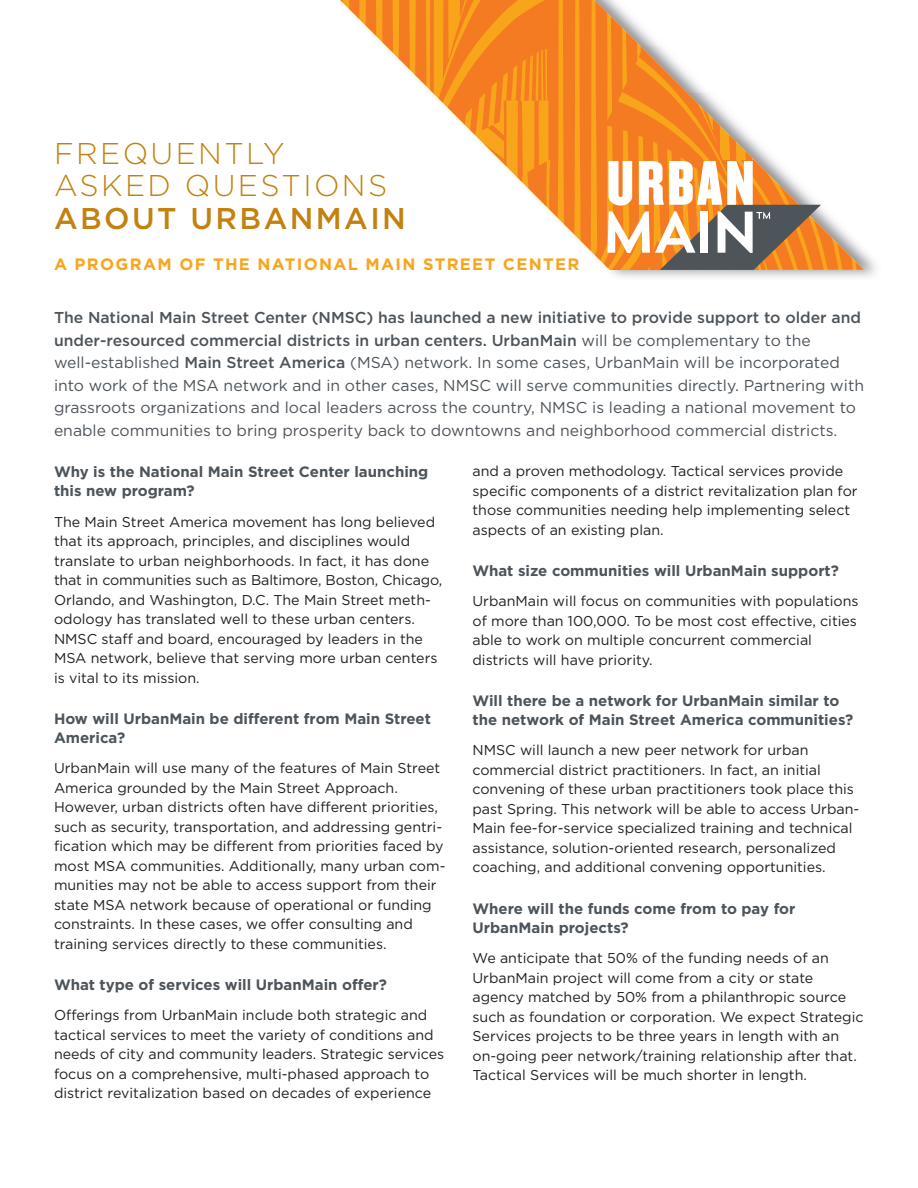
<style>
.page{position:relative;width:918px;height:1188px;background:#fff}
.page>*{position:absolute;margin:0;border:0;box-sizing:border-box;transform-origin:0 0}
.t1{font:300 30px/31.5px "Gotham";letter-spacing:.08em;color:#c3820f}
.t2{font:500 30px "Gotham";letter-spacing:.08em;color:#c3820f}
.t3{font:700 16.5px "Gotham";letter-spacing:.08em;color:#f9a51b}
.t4{font:15.75px/22.5px "Gotham";color:#4d545a}
.t5{font:700 15px/19.5px "Gotham";color:#4d545a}
.t6{font:14.25px/19.5px "Gotham";color:#231f20}
.s1{font-weight:500}
</style>
<div class="page">
<svg style="left:343px;top:0;width:271px;height:259px"></svg>
<svg style="left:349px;top:0;width:10px;height:19px"></svg>
<svg style="left:366px;top:0;width:10px;height:36px"></svg>
<svg style="left:382px;top:0;width:11px;height:53px"></svg>
<svg style="left:399px;top:0;width:193px;height:251px"></svg>
<svg style="left:595px;top:1px;width:173px;height:269px"></svg>
<svg style="left:607px;top:151px;width:257px;height:119px"></svg>
<h1 class="t1" style="left:54px;top:138px;width:335px">FREQUENTLY<br>ASKED QUESTIONS</h1>
<h1 class="t2" style="left:54px;top:200px;width:354px">ABOUT URBANMAIN</h1>
<p class="t3" style="left:54px;top:254px;width:527px">A PROGRAM OF THE NATIONAL MAIN STREET CENTER</p>
<p class="t4" style="left:54px;top:306px;width:812px"><span class="s1">The National Main Street Center (NMSC) has launched a new initiative to provide support to older and under-resourced commercial districts in urban centers. UrbanMain</span> will be complementary to the well-established <span class="s1">Main Street America</span> (MSA) network. In some cases, UrbanMain will be incorporated into work of the MSA network and in other cases, NMSC will serve communities directly. Partnering with grassroots organizations and local leaders across the country, NMSC is leading a national movement to enable communities to bring prosperity back to downtowns and neighborhood commercial districts.</p>
<p class="t5" style="left:54px;top:462px;width:376px">Why is the National Main Street Center launching this new program?</p>
<p class="t6" style="left:54px;top:512px;width:390px">The Main Street America movement has long believed that its approach, principles, and disciplines would translate to urban neighborhoods. In fact, it has done that in communities such as Baltimore, Boston, Chicago, Orlando, and Washington, D.C. The Main Street meth&shy;odology has translated well to these urban centers.<br>NMSC staff and board, encouraged by leaders in the MSA network, believe that serving more urban centers is vital to its mission.</p>
<p class="t5" style="left:54px;top:709px;width:379px">How will UrbanMain be different from Main Street<br>America?</p>
<p class="t6" style="left:54px;top:759px;width:393px">UrbanMain will use many of the features of Main Street America grounded by the Main Street Approach.<br>However, urban districts often have different priorities, such as security, transportation, and addressing gentri&shy;fication which may be different from priorities faced by most MSA communities. Additionally, many urban com&shy;munities may not be able to access support from their state MSA network because of operational or funding constraints. In these cases, we offer consulting and training services directly to these communities.</p>
<p class="t5" style="left:54px;top:975px;width:335px">What type of services will UrbanMain offer?</p>
<p class="t6" style="left:54px;top:1005px;width:392px">Offerings from UrbanMain include both strategic and tactical services to meet the variety of conditions and needs of city and community leaders. Strategic services focus on a comprehensive, multi-phased approach to district revitalization based on decades of experience</p>
<p class="t6" style="left:472px;top:461px;width:387px">and a proven methodology. Tactical services provide specific components of a district revitalization plan for those communities needing help implementing select aspects of an existing plan.</p>
<p class="t5" style="left:472px;top:561px;width:368px">What size communities will UrbanMain support?</p>
<p class="t6" style="left:472px;top:591px;width:388px">UrbanMain will focus on communities with populations of more than 100,000. To be most cost effective, cities able to work on multiple concurrent commercial districts will have priority.</p>
<p class="t5" style="left:472px;top:691px;width:382px">Will there be a network for UrbanMain similar to the network of Main Street America communities?</p>
<p class="t6" style="left:472px;top:741px;width:388px">NMSC will launch a new peer network for urban commercial district practitioners. In fact, an initial convening of these urban practitioners took place this past Spring. This network will be able to access Urban-Main fee-for-service specialized training and technical assistance, solution-oriented research, personalized coaching, and additional convening opportunities.</p>
<p class="t5" style="left:472px;top:898px;width:324px">Where will the funds come from to pay for<br>UrbanMain projects?</p>
<p class="t6" style="left:472px;top:948px;width:393px">We anticipate that 50% of the funding needs of an UrbanMain project will come from a city or state agency matched by 50% from a philanthropic source such as foundation or corporation. We expect Strategic Services projects to be three years in length with an on-going peer network/training relationship after that.<br>Tactical Services will be much shorter in length.</p>
</div>
